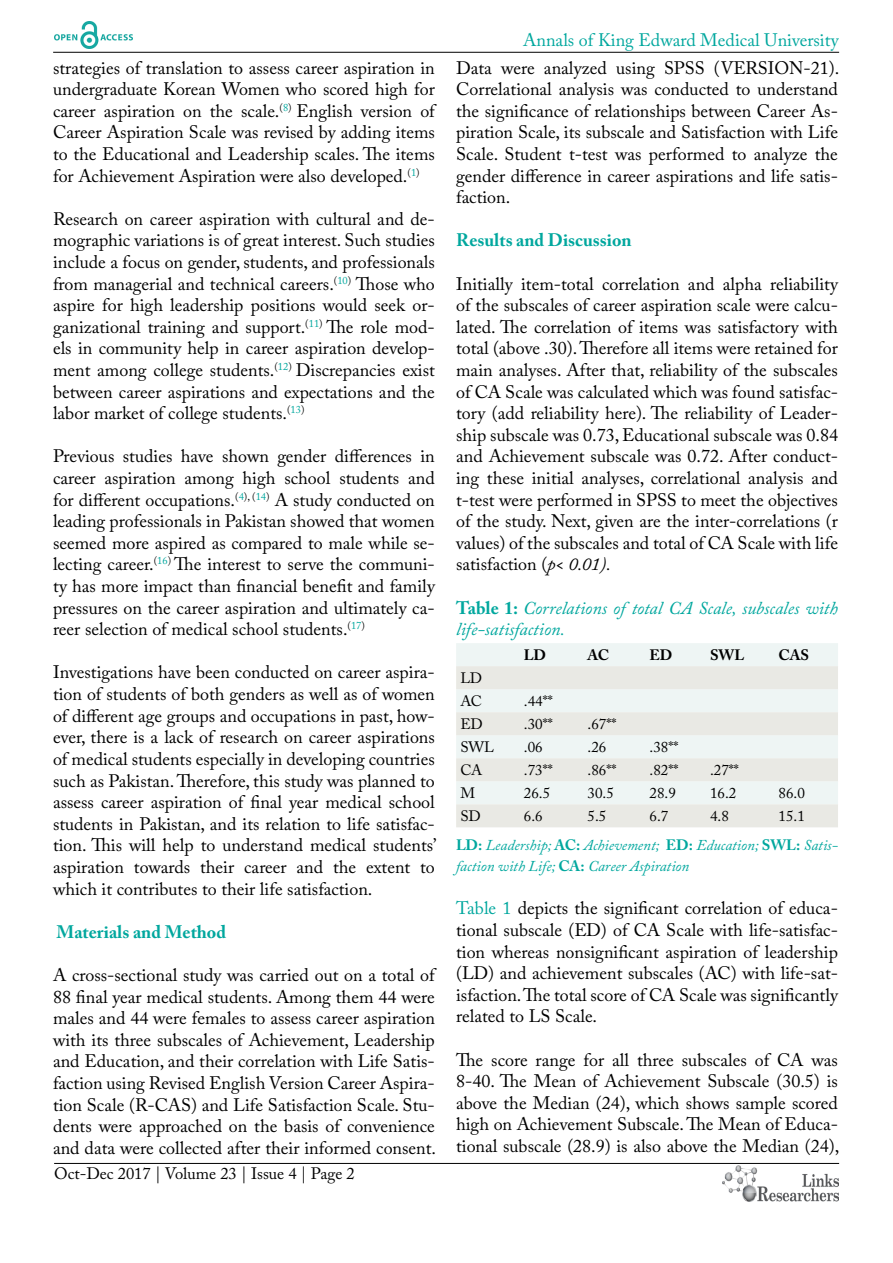
<style>
.page{position:relative;width:893px;height:1263px;background:#fff}
.page>*{position:absolute;margin:0;border:0;box-sizing:border-box;transform-origin:0 0}
.t1{font:18px/21.6px "Adobe Caslon Pro";color:#000;text-align:justify}
.t2{font:italic 18px/21.6px "Adobe Caslon Pro";color:#00a79e}
.t3{font:700 18px "Adobe Caslon Pro";color:#00a79e}
.t4{font:18px "Adobe Caslon Pro";color:#00a79e}
.t5{font:16.5px "Adobe Caslon Pro";color:#000}
.t6{font:15px/23.1px "Adobe Caslon Pro";color:#000}
.t7{font:italic 15px/28.2px "Adobe Caslon Pro";color:#00a79e}
.t8{font:700 15px "Adobe Caslon Pro";letter-spacing:-.01em;color:#000}
.s1{font-style:italic}
.s2{font-weight:700;font-style:normal}
.s3{font-style:normal;color:#000}
.s4{color:#00a79e}
</style>
<div class="page">
<hr style="left:53px;top:52px;width:786px;height:1px;background:#000">
<hr style="left:54px;top:1163px;width:785px;height:1px;background:#000">
<img style="left:722px;top:1166px;width:117px;height:36px">
<img style="left:54px;top:22px;width:78px;height:27px">
<div style="left:456px;top:643px;width:382px;height:23px;background:#eef5f4"></div>
<svg style="left:456px;top:666px;width:382px;height:161px;background:#ebeeea"></svg>
<p class="t1" style="left:53px;top:57px;width:383px">strategies of translation to assess career aspiration in undergraduate Korean Women who scored high for career aspiration on the scale.<sup>(</sup><sup>8</sup><sup>)</sup> English version of Career Aspiration Scale was revised by adding items to the Educational and Leadership scales. The items for Achievement Aspiration were also developed.<sup>(</sup><sup>1</sup><sup>)</sup></p>
<p class="t1" style="left:53px;top:208px;width:383px">Research on career aspiration with cultural and de&shy;mographic variations is of great interest. Such studies include a focus on gender, students, and professionals from managerial and technical careers.<sup>(</sup><sup>10</sup><sup>)</sup> Those who aspire for high leadership positions would seek or&shy;ganizational training and support.<sup>(</sup><sup>11</sup><sup>)</sup> The role mod&shy;els in community help in career aspiration develop&shy;ment among college students.<sup>(</sup><sup>12</sup><sup>)</sup> Discrepancies exist between career aspirations and expectations and the labor market of college students.<sup>(</sup><sup>13</sup><sup>)</sup></p>
<p class="t1" style="left:53px;top:445px;width:383px">Previous studies have shown gender differences in career aspiration among high school students and for different occupations.<sup>(</sup><sup>4</sup><sup>),</sup> <sup>(</sup><sup>14</sup><sup>)</sup> A study conducted on leading professionals in Pakistan showed that women seemed more aspired as compared to male while se&shy;lecting career.<sup>(</sup><sup>16</sup><sup>)</sup> The interest to serve the communi&shy;ty has more impact than financial benefit and family pressures on the career aspiration and ultimately ca&shy;reer selection of medical school students.<sup>(</sup><sup>17</sup><sup>)</sup></p>
<p class="t1" style="left:53px;top:661px;width:385px">Investigations have been conducted on career aspira&shy;tion of students of both genders as well as of women of different age groups and occupations in past, how&shy;ever, there is a lack of research on career aspirations of medical students especially in developing countries such as Pakistan. Therefore, this study was planned to assess career aspiration of final year medical school students in Pakistan, and its relation to life satisfac&shy;tion. This will help to understand medical students’ aspiration towards their career and the extent to which it contributes to their life satisfaction.</p>
<p class="t3" style="left:57px;top:921px;width:171px">Materials and Method</p>
<p class="t1" style="left:53px;top:964px;width:385px">A cross-sectional study was carried out on a total of 88 final year medical students. Among them 44 were males and 44 were females to assess career aspiration with its three subscales of Achievement, Leadership and Education, and their correlation with Life Satis&shy;faction using Revised English Version Career Aspira&shy;tion Scale (R-CAS) and Life Satisfaction Scale. Stu&shy;dents were approached on the basis of convenience and data were collected after their informed consent.</p>
<p class="t5" style="left:54px;top:1164px;width:302px">Oct-Dec 2017 | Volume 23 | Issue 4 | Page 2</p>
<p class="t4" style="left:523px;top:29px;width:317px">Annals of King Edward Medical University</p>
<p class="t1" style="left:456px;top:57px;width:385px">Data were analyzed using SPSS (VERSION-21).<br>Correlational analysis was conducted to understand the significance of relationships between Career As&shy;piration Scale, its subscale and Satisfaction with Life Scale. Student t-test was performed to analyze the gender difference in career aspirations and life satis&shy;faction.</p>
<p class="t3" style="left:456px;top:230px;width:177px">Results and Discussion</p>
<p class="t1" style="left:456px;top:273px;width:383px">Initially item-total correlation and alpha reliability of the subscales of career aspiration scale were calcu&shy;lated. The correlation of items was satisfactory with total (above .30). Therefore all items were retained for main analyses. After that, reliability of the subscales of CA Scale was calculated which was found satisfac&shy;tory (add reliability here). The reliability of Leader&shy;ship subscale was 0.73, Educational subscale was 0.84 and Achievement subscale was 0.72. After conduct&shy;ing these initial analyses, correlational analysis and t-test were performed in SPSS to meet the objectives of the study. Next, given are the inter-correlations (r values) of the subscales and total of CA Scale with life satisfaction (<span class="s1">p&lt; 0.01).</span></p>
<p class="t2" style="left:456px;top:597px;width:383px"><span class="s2">Table 1:</span> Correlations of total CA Scale, subscales with life-satisfaction.</p>
<p class="t8" style="left:524px;top:646px;width:24px">LD</p>
<p class="t8" style="left:588px;top:646px;width:23px">AC</p>
<p class="t8" style="left:650px;top:646px;width:24px">ED</p>
<p class="t8" style="left:710px;top:646px;width:36px">SWL</p>
<p class="t8" style="left:779px;top:646px;width:32px">CAS</p>
<p class="t6" style="left:460px;top:666px;width:23px">LD<br>AC</p>
<p class="t6" style="left:524px;top:689px;width:30px">.44**</p>
<p class="t6" style="left:460px;top:712px;width:24px">ED</p>
<p class="t6" style="left:524px;top:712px;width:30px">.30**</p>
<p class="t6" style="left:588px;top:712px;width:30px">.67**</p>
<p class="t6" style="left:460px;top:735px;width:35px">SWL</p>
<p class="t6" style="left:524px;top:735px;width:20px">.06</p>
<p class="t6" style="left:588px;top:735px;width:20px">.26</p>
<p class="t6" style="left:650px;top:735px;width:30px">.38**</p>
<p class="t6" style="left:460px;top:758px;width:23px">CA</p>
<p class="t6" style="left:524px;top:758px;width:30px">.73**</p>
<p class="t6" style="left:588px;top:758px;width:30px">.86**</p>
<p class="t6" style="left:650px;top:758px;width:30px">.82**</p>
<p class="t6" style="left:710px;top:758px;width:30px">.27**</p>
<p class="t6" style="left:460px;top:782px;width:16px">M</p>
<p class="t6" style="left:524px;top:782px;width:28px">26.5</p>
<p class="t6" style="left:588px;top:782px;width:28px">30.5</p>
<p class="t6" style="left:650px;top:782px;width:28px">28.9</p>
<p class="t6" style="left:710px;top:782px;width:28px">16.2</p>
<p class="t6" style="left:779px;top:782px;width:28px">86.0</p>
<p class="t6" style="left:460px;top:805px;width:22px">SD</p>
<p class="t6" style="left:524px;top:805px;width:20px">6.6</p>
<p class="t6" style="left:588px;top:805px;width:20px">5.5</p>
<p class="t6" style="left:650px;top:805px;width:20px">6.7</p>
<p class="t6" style="left:710px;top:805px;width:20px">4.8</p>
<p class="t7" style="left:456px;top:802px;width:383px;text-indent:322px"><span class="s3">15.1<br></span><span class="s2">LD:</span> Leadership; <span class="s2">AC:</span> Achievement; <span class="s2">ED:</span> Education; <span class="s2">SWL:</span> Satis-</p>
<p class="t7" style="left:456px;top:852px;width:235px">faction with Life; <span class="s2">CA:</span> Career Aspiration</p>
<p class="t1" style="left:456px;top:897px;width:383px"><span class="s4">Table 1</span> depicts the significant correlation of educa&shy;tional subscale (ED) of CA Scale with life-satisfac&shy;tion whereas nonsignificant aspiration of leadership (LD) and achievement subscales (AC) with life-sat&shy;isfaction. The total score of CA Scale was significantly related to LS Scale.</p>
<p class="t1" style="left:456px;top:1049px;width:385px">The score range for all three subscales of CA was 8-40. The Mean of Achievement Subscale (30.5) is above the Median (24), which shows sample scored high on Achievement Subscale. The Mean of Educa&shy;tional subscale (28.9) is also above the Median (24),</p>
</div>
